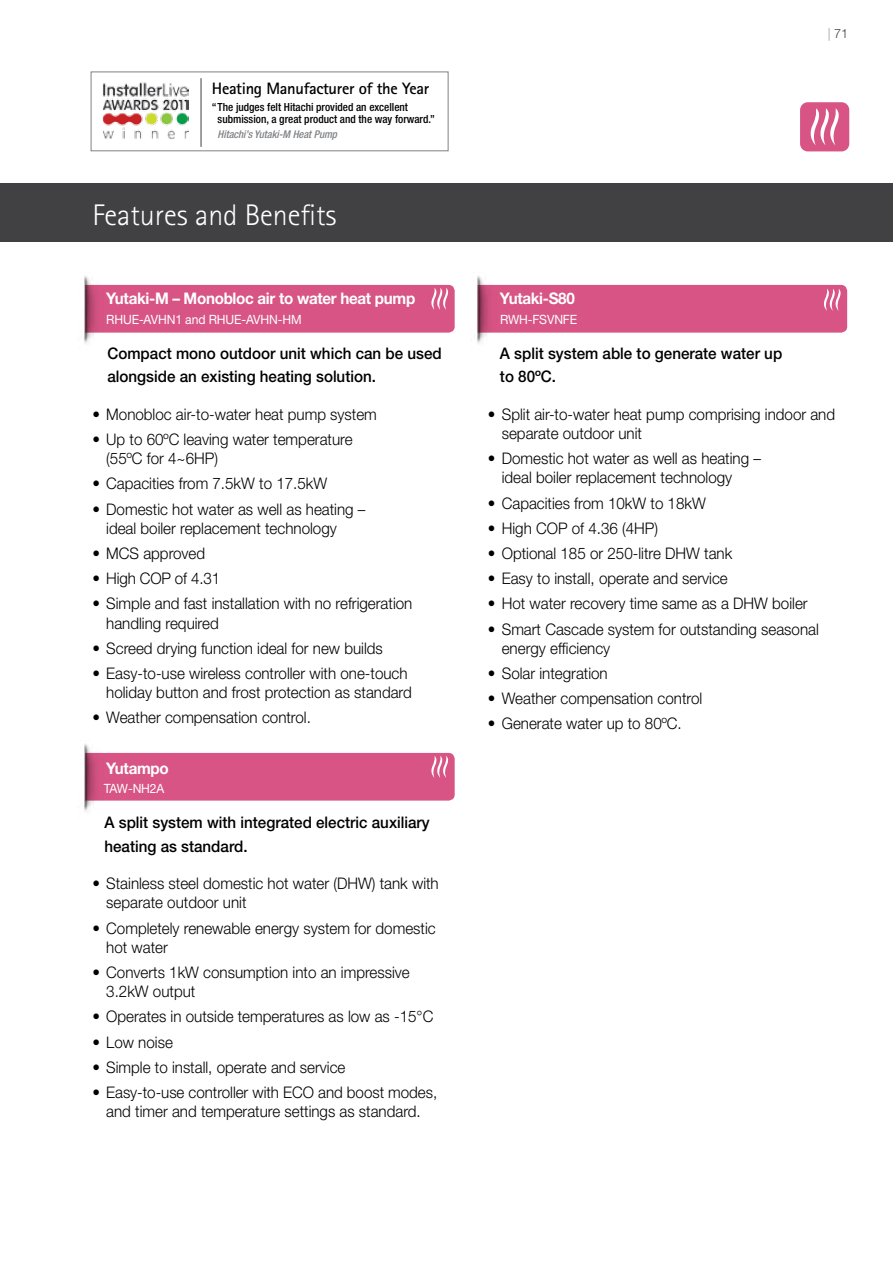
<style>
.page{position:relative;width:893px;height:1263px;background:#fff}
.page>*{position:absolute;margin:0;border:0;box-sizing:border-box;transform-origin:0 0}
.t1{font:300 29.85px "Rotis Sans Serif";color:#fff}
.t2{font:700 16.5px "Rotis Sans Serif";letter-spacing:-.02em;color:#000}
.t3{font:300 15.9px/19.2px "Helvetica Neue";color:#000;scale:.95 1}
.t4{font:500 15.9px/23.4px "Helvetica Neue";color:#000;scale:.95 1}
.t5{font:700 15.9px "Helvetica Neue";letter-spacing:-.02em;color:#fff;scale:.95 1}
.t6{font:12.75px "Helvetica Neue";letter-spacing:-.01em;color:#fff;scale:.95 1}
.t7{font:300 12.75px "Helvetica Neue";color:#414042}
.t8{font:500 condensed 11.25px/12.3px "Helvetica Neue";color:#000}
.t9{font:italic 500 condensed 10.65px "Helvetica Neue";letter-spacing:-.005em;color:#808285}
.s1{color:#939598}
</style>
<div class="page">
<img style="left:84px;top:744px;width:20px;height:68px">
<div style="left:85px;top:753px;width:370px;height:48px;background:#d75484"></div>
<img style="left:84px;top:276px;width:20px;height:68px">
<div style="left:85px;top:285px;width:370px;height:48px;background:#d75484"></div>
<img style="left:477px;top:276px;width:19px;height:68px">
<div style="left:478px;top:285px;width:369px;height:48px;background:#d75484"></div>
<div style="left:800px;top:102px;width:49px;height:49px;background:#d75484;border-radius:8px"></div>
<svg style="left:810px;top:108px;width:29px;height:37px"></svg>
<div style="left:0;top:183px;width:893px;height:59px;background:#414042"></div>
<img style="left:103px;top:82px;width:86px;height:58px">
<div style="left:91px;top:71px;width:358px;height:80px;border:1px solid #808285"></div>
<hr style="left:201px;top:78px;width:1px;height:69px;background:#414042">
<p class="t2" style="left:212px;top:78px;width:219px">Heating Manufacturer of the Year</p>
<p class="t8" style="left:218px;top:101px;width:219px;text-indent:-6px">“ The judges felt Hitachi provided an excellent submission, a great product and the way forward.”</p>
<p class="t9" style="left:218px;top:128px;width:121px">Hitachi’s Yutaki-M Heat Pump</p>
<h1 class="t1" style="left:92px;top:198px;width:246px">Features and Benefits</h1>
<p class="t5" style="left:106px;top:289px;width:327px">Yutaki-M – Monobloc air to water heat pump</p>
<p class="t6" style="left:106px;top:311px;width:207px">RHUE-AVHN1 and RHUE-AVHN-HM</p>
<p class="t4" style="left:107px;top:341px;width:353px">Compact mono outdoor unit which can be used alongside an existing heating solution.</p>
<p class="t3" style="left:92px;top:404px;width:301px">• Monobloc air-to-water heat pump system</p>
<p class="t3" style="left:106px;top:429px;width:261px;text-indent:-14px">• Up to 60ºC leaving water temperature (55ºC for 4~6HP)</p>
<p class="t3" style="left:92px;top:474px;width:249px">• Capacities from 7.5kW to 17.5kW</p>
<p class="t3" style="left:106px;top:499px;width:274px;text-indent:-14px">• Domestic hot water as well as heating – ideal boiler replacement technology</p>
<p class="t3" style="left:92px;top:543px;width:120px">• MCS approved</p>
<p class="t3" style="left:92px;top:568px;width:136px">• High COP of 4.31</p>
<p class="t3" style="left:106px;top:594px;width:324px;text-indent:-14px">• Simple and fast installation with no refrigeration handling required</p>
<p class="t3" style="left:92px;top:638px;width:307px">• Screed drying function ideal for new builds</p>
<p class="t3" style="left:92px;top:663px;width:338px;text-align:right">• Easy-to-use wireless controller with one-touch holiday button and frost protection as standard</p>
<p class="t3" style="left:92px;top:708px;width:232px">• Weather compensation control.</p>
<p class="t5" style="left:106px;top:758px;width:67px">Yutampo</p>
<p class="t6" style="left:104px;top:781px;width:65px">TAW-NH2A</p>
<p class="t4" style="left:104px;top:811px;width:344px">A split system with integrated electric auxiliary heating as standard.</p>
<p class="t3" style="left:106px;top:873px;width:352px;text-indent:-14px">• Stainless steel domestic hot water (DHW) tank with separate outdoor unit</p>
<p class="t3" style="left:106px;top:918px;width:348px;text-indent:-14px">• Completely renewable energy system for domestic hot water</p>
<p class="t3" style="left:106px;top:962px;width:321px;text-indent:-14px">• Converts 1kW consumption into an impressive<br>3.2kW output</p>
<p class="t3" style="left:92px;top:1007px;width:360px">• Operates in outside temperatures as low as -15°C</p>
<p class="t3" style="left:92px;top:1032px;width:86px">• Low noise</p>
<p class="t3" style="left:92px;top:1057px;width:268px">• Simple to install, operate and service</p>
<p class="t3" style="left:92px;top:1082px;width:365px;text-align:center">• Easy-to-use controller with ECO and boost modes, and timer and temperature settings as standard.</p>
<p class="t7" style="left:828px;top:25px;width:22px"><span class="s1">|</span> 71</p>
<p class="t5" style="left:500px;top:289px;width:80px">Yutaki-S80</p>
<p class="t6" style="left:500px;top:311px;width:83px">RWH-FSVNFE</p>
<p class="t4" style="left:500px;top:341px;width:299px">A split system able to generate water up to 80ºC.</p>
<p class="t3" style="left:502px;top:404px;width:352px;text-indent:-14px">• Split air-to-water heat pump comprising indoor and separate outdoor unit</p>
<p class="t3" style="left:502px;top:448px;width:274px;text-indent:-14px">• Domestic hot water as well as heating – ideal boiler replacement technology</p>
<p class="t3" style="left:488px;top:493px;width:231px">• Capacities from 10kW to 18kW</p>
<p class="t3" style="left:488px;top:518px;width:181px">• High COP of 4.36 (4HP)</p>
<p class="t3" style="left:488px;top:543px;width:259px">• Optional 185 or 250-litre DHW tank</p>
<p class="t3" style="left:488px;top:568px;width:254px">• Easy to install, operate and service</p>
<p class="t3" style="left:488px;top:594px;width:338px">• Hot water recovery time same as a DHW boiler</p>
<p class="t3" style="left:502px;top:619px;width:335px;text-indent:-14px">• Smart Cascade system for outstanding seasonal energy efficiency</p>
<p class="t3" style="left:488px;top:663px;width:128px">• Solar integration</p>
<p class="t3" style="left:488px;top:688px;width:227px">• Weather compensation control</p>
<p class="t3" style="left:488px;top:714px;width:206px">• Generate water up to 80ºC.</p>
</div>
